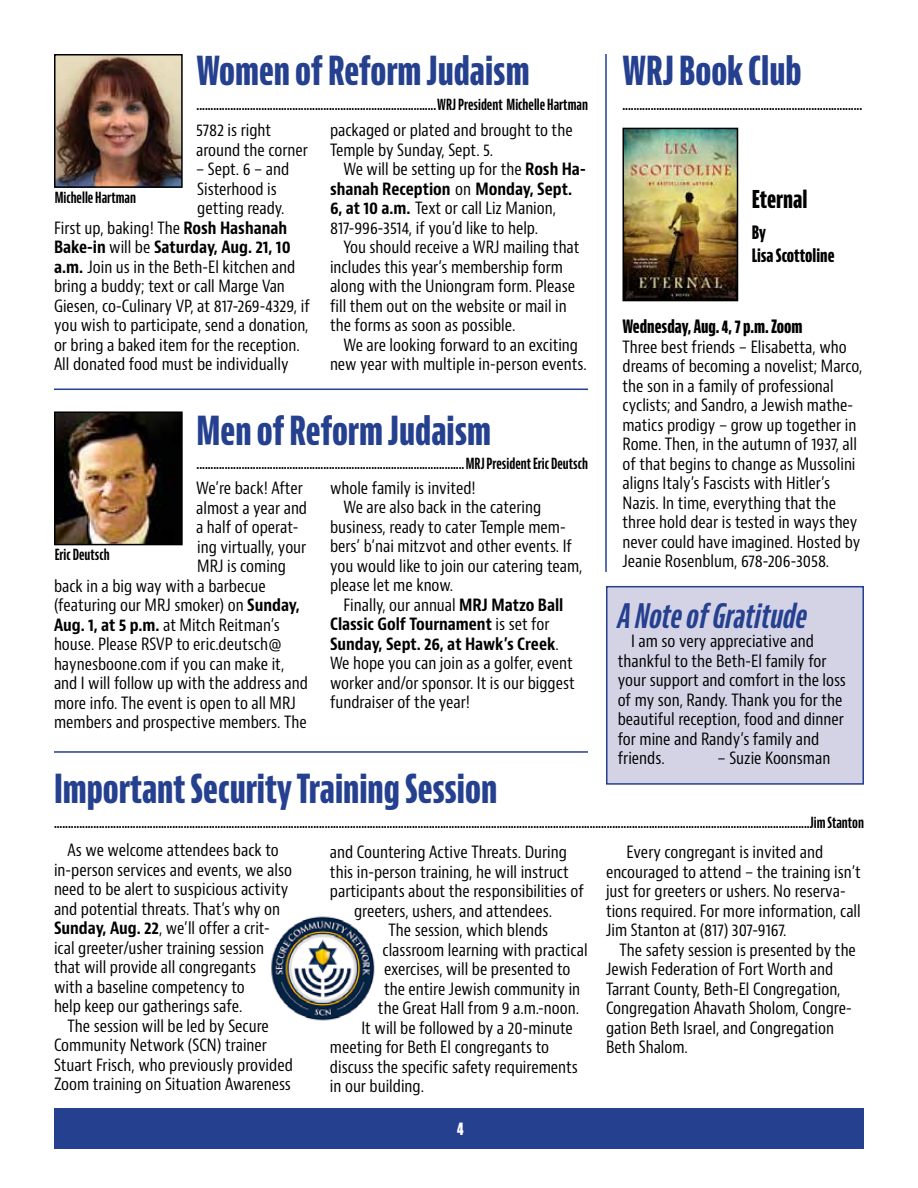
<style>
.page{position:relative;width:918px;height:1188px;background:#fff}
.page>*{position:absolute;margin:0;border:0;box-sizing:border-box;transform-origin:0 0}
.t1{font:700 extra-condensed 39px "Bernino Sans";color:#25408f}
.t2{font:italic 700 extra-condensed 33px "Bernino Sans";color:#25408f}
.t3{font:700 extra-condensed 24px "Bernino Sans";color:#000}
.t4{font:700 extra-condensed 18px/22.8px "Bernino Sans";color:#000}
.t5{font:700 extra-condensed 18px "Bernino Sans";color:#fff}
.t6{font:condensed 16.5px/19.5px "Bernino Sans";color:#000}
.t7{font:700 condensed 16.5px "Bernino Sans";color:#000}
.t8{font:700 extra-condensed 15px "Bernino Sans";color:#000}
.s1{font-weight:700}
.s2{font-weight:400}
</style>
<div class="page">
<div style="left:54px;top:1108px;width:810px;height:41px;background:#25408f"></div>
<img style="left:57px;top:57px;width:123px;height:128px">
<div style="left:54px;top:54px;width:129px;height:134px;border:2px solid #000"></div>
<img style="left:57px;top:414px;width:123px;height:128px">
<div style="left:54px;top:411px;width:129px;height:134px;border:2px solid #000"></div>
<hr style="left:54px;top:389px;width:534px;height:1px;background:#25408f">
<img style="left:625px;top:131px;width:110px;height:167px">
<div style="left:622px;top:128px;width:116px;height:173px;border:2px solid #000"></div>
<hr style="left:54px;top:751px;width:534px;height:2px;background:#25408f">
<hr style="left:605px;top:54px;width:2px;height:518px;background:#25408f">
<img style="left:271px;top:916px;width:104px;height:105px">
<div style="left:606px;top:586px;width:258px;height:199px;background:#d4d3e6;border:2px solid #25408f"></div>
<h1 class="t1" style="left:197px;top:49px;width:335px">Women of Reform Judaism</h1>
<p class="t8" style="left:197px;top:96px;width:393px">.....................................................................................WRJ President Michelle Hartman</p>
<p class="t6" style="left:196px;top:121px;width:113px">5782 is right around the corner</p>
<p class="t6" style="left:196px;top:160px;width:95px">– Sept. 6 – and</p>
<p class="t6" style="left:197px;top:179px;width:81px">Sisterhood is</p>
<p class="t6" style="left:197px;top:199px;width:89px">getting ready.</p>
<p class="t6" style="left:54px;top:218px;width:235px">First up, baking! The <span class="s1">Rosh Hashanah</span></p>
<p class="t7" style="left:54px;top:237px;width:238px">Bake-in <span class="s2">will be</span> Saturday, Aug. 21, 10</p>
<p class="t6" style="left:54px;top:257px;width:243px"><span class="s1">a.m.</span> Join us in the Beth-El kitchen and</p>
<p class="t6" style="left:54px;top:277px;width:232px">bring a buddy; text or call Marge Van</p>
<p class="t6" style="left:54px;top:296px;width:257px">Giesen, co-Culinary VP, at 817-269-4329, if</p>
<p class="t6" style="left:54px;top:316px;width:256px">you wish to participate, send a donation,</p>
<p class="t6" style="left:54px;top:335px;width:247px">or bring a baked item for the reception.</p>
<p class="t6" style="left:54px;top:355px;width:236px">All donated food must be individually</p>
<p class="t8" style="left:55px;top:189px;width:83px">Michelle Hartman</p>
<p class="t6" style="left:330px;top:121px;width:244px">packaged or plated and brought to the<br>Temple by Sunday, Sept. 5.</p>
<p class="t6" style="left:330px;top:160px;width:257px;text-indent:13px">We will be setting up for the <span class="s1">Rosh Ha&shy;shanah Reception</span> on <span class="s1">Monday, Sept.<br>6, at 10 a.m.</span> Text or call Liz Manion, 817-996-3514, if you’d like to help.</p>
<p class="t6" style="left:330px;top:238px;width:251px;text-indent:13px">You should receive a WRJ mailing that includes this year’s membership form along with the Uniongram form. Please fill them out on the website or mail in the forms as soon as possible.</p>
<p class="t6" style="left:330px;top:336px;width:258px;text-align:center">We are looking forward to an exciting new year with multiple in-person events.</p>
<h1 class="t1" style="left:197px;top:408px;width:296px">Men of Reform Judaism</h1>
<p class="t8" style="left:197px;top:455px;width:393px">...............................................................................................MRJ President Eric Deutsch</p>
<p class="t6" style="left:196px;top:479px;width:108px">We’re back! After</p>
<p class="t6" style="left:196px;top:498px;width:112px">almost a year and</p>
<p class="t6" style="left:196px;top:518px;width:104px">a half of operat-</p>
<p class="t6" style="left:197px;top:537px;width:111px">ing virtually, your</p>
<p class="t6" style="left:197px;top:557px;width:90px">MRJ is coming</p>
<p class="t6" style="left:54px;top:576px;width:213px">back in a big way with a barbecue</p>
<p class="t6" style="left:54px;top:596px;width:247px">(featuring our MRJ smoker) on <span class="s1">Sunday,</span></p>
<p class="t6" style="left:54px;top:615px;width:227px"><span class="s1">Aug. 1, at 5 p.m.</span> at Mitch Reitman’s</p>
<p class="t6" style="left:54px;top:635px;width:229px">house. Please RSVP to eric.deutsch@</p>
<p class="t6" style="left:54px;top:654px;width:232px">haynesboone.com if you can make it,</p>
<p class="t6" style="left:54px;top:674px;width:256px">and I will follow up with the address and</p>
<p class="t6" style="left:54px;top:693px;width:243px">more info. The event is open to all MRJ</p>
<p class="t6" style="left:54px;top:713px;width:254px">members and prospective members. The</p>
<p class="t8" style="left:55px;top:546px;width:56px">Eric Deutsch</p>
<p class="t6" style="left:330px;top:479px;width:147px">whole family is invited!</p>
<p class="t6" style="left:343px;top:498px;width:199px">We are also back in the catering</p>
<p class="t6" style="left:330px;top:518px;width:237px">business, ready to cater Temple mem-</p>
<p class="t6" style="left:330px;top:537px;width:244px">bers’ b’nai mitzvot and other events. If</p>
<p class="t6" style="left:330px;top:557px;width:254px">you would like to join our catering team,</p>
<p class="t6" style="left:330px;top:576px;width:125px">please let me know.</p>
<p class="t6" style="left:343px;top:596px;width:221px">Finally, our annual <span class="s1">MRJ Matzo Ball</span></p>
<p class="t7" style="left:330px;top:614px;width:221px">Classic Golf Tournament <span class="s2">is set for</span></p>
<p class="t7" style="left:330px;top:634px;width:230px">Sunday, Sept. 26, at Hawk’s Creek<span class="s2">.</span></p>
<p class="t6" style="left:330px;top:654px;width:244px">We hope you can join as a golfer, event</p>
<p class="t6" style="left:330px;top:674px;width:246px">worker and/or sponsor. It is our biggest</p>
<p class="t6" style="left:330px;top:693px;width:142px">fundraiser of the year!</p>
<h1 class="t1" style="left:622px;top:49px;width:181px">WRJ Book Club</h1>
<p class="t8" style="left:622px;top:96px;width:241px">.....................................................................................</p>
<h3 class="t3" style="left:752px;top:185px;width:57px">Eternal</h3>
<p class="t4" style="left:752px;top:222px;width:84px">By<br>Lisa Scottoline</p>
<p class="t4" style="left:623px;top:316px;width:182px">Wednesday, Aug. 4, 7 p.m. Zoom</p>
<p class="t6" style="left:622px;top:338px;width:241px">Three best friends – Elisabetta, who dreams of becoming a novelist; Marco, the son in a family of professional cyclists; and Sandro, a Jewish mathe&shy;matics prodigy – grow up together in Rome. Then, in the autumn of 1937, all of that begins to change as Mussolini aligns Italy’s Fascists with Hitler’s Nazis. In time, everything that the three hold dear is tested in ways they never could have imagined. Hosted by Jeanie Rosenblum, 678-206-3058.</p>
<h2 class="t2" style="left:618px;top:598px;width:191px">A Note of Gratitude</h2>
<p class="t6" style="left:618px;top:632px;width:230px;text-indent:13px">I am so very appreciative and thankful to the Beth-El family for your support and comfort in the loss of my son, Randy. Thank you for the beautiful reception, food and dinner for mine and Randy’s family and friends.</p>
<p class="t6" style="left:718px;top:749px;width:114px">– Suzie Koonsman</p>
<h1 class="t1" style="left:54px;top:766px;width:445px">Important Security Training Session</h1>
<p class="t8" style="left:54px;top:814px;width:812px">............................................................................................................................................................................................................................................................................Jim Stanton</p>
<p class="t6" style="left:606px;top:843px;width:257px;text-indent:21px">Every congregant is invited and encouraged to attend – the training isn’t just for greeters or ushers. No reserva&shy;tions required. For more information, call Jim Stanton at (817) 307-9167.</p>
<p class="t6" style="left:606px;top:941px;width:251px;text-indent:13px">The safety session is presented by the Jewish Federation of Fort Worth and Tarrant County, Beth-El Congregation, Congregation Ahavath Sholom, Congre&shy;gation Beth Israel, and Congregation Beth Shalom.</p>
<p class="t6" style="left:54px;top:841px;width:239px;text-indent:13px">As we welcome attendees back to in-person services and events, we also need to be alert to suspicious activity and potential threats. That’s why on <span class="s1">Sunday, Aug. 22</span>, we’ll offer a crit&shy;ical greeter/usher training session that will provide all congregants<br>with a baseline competency to<br>help keep our gatherings safe.</p>
<p class="t6" style="left:54px;top:1016px;width:240px;text-indent:13px">The session will be led by Secure Community Network (SCN) trainer Stuart Frisch, who previously provided Zoom training on Situation Awareness</p>
<p class="t6" style="left:330px;top:843px;width:238px">and Countering Active Threats. During</p>
<p class="t6" style="left:330px;top:863px;width:240px">this in-person training, he will instruct</p>
<p class="t6" style="left:330px;top:882px;width:255px">participants about the responsibilities of</p>
<p class="t6" style="left:354px;top:902px;width:200px">greeters, ushers, and attendees.</p>
<p class="t6" style="left:389px;top:921px;width:161px">The session, which blends</p>
<p class="t6" style="left:383px;top:941px;width:207px">classroom learning with practical</p>
<p class="t6" style="left:384px;top:960px;width:188px">exercises, will be presented to</p>
<p class="t6" style="left:384px;top:980px;width:198px">the entire Jewish community in</p>
<p class="t6" style="left:378px;top:999px;width:203px">the Great Hall from 9 a.m.-noon.</p>
<p class="t6" style="left:361px;top:1019px;width:213px">It will be followed by a 20-minute</p>
<p class="t6" style="left:330px;top:1038px;width:221px">meeting for Beth El congregants to</p>
<p class="t6" style="left:330px;top:1058px;width:249px">discuss the specific safety requirements</p>
<p class="t6" style="left:330px;top:1077px;width:96px">in our building.</p>
<p class="t5" style="left:457px;top:1118px;width:8px">4</p>
</div>
